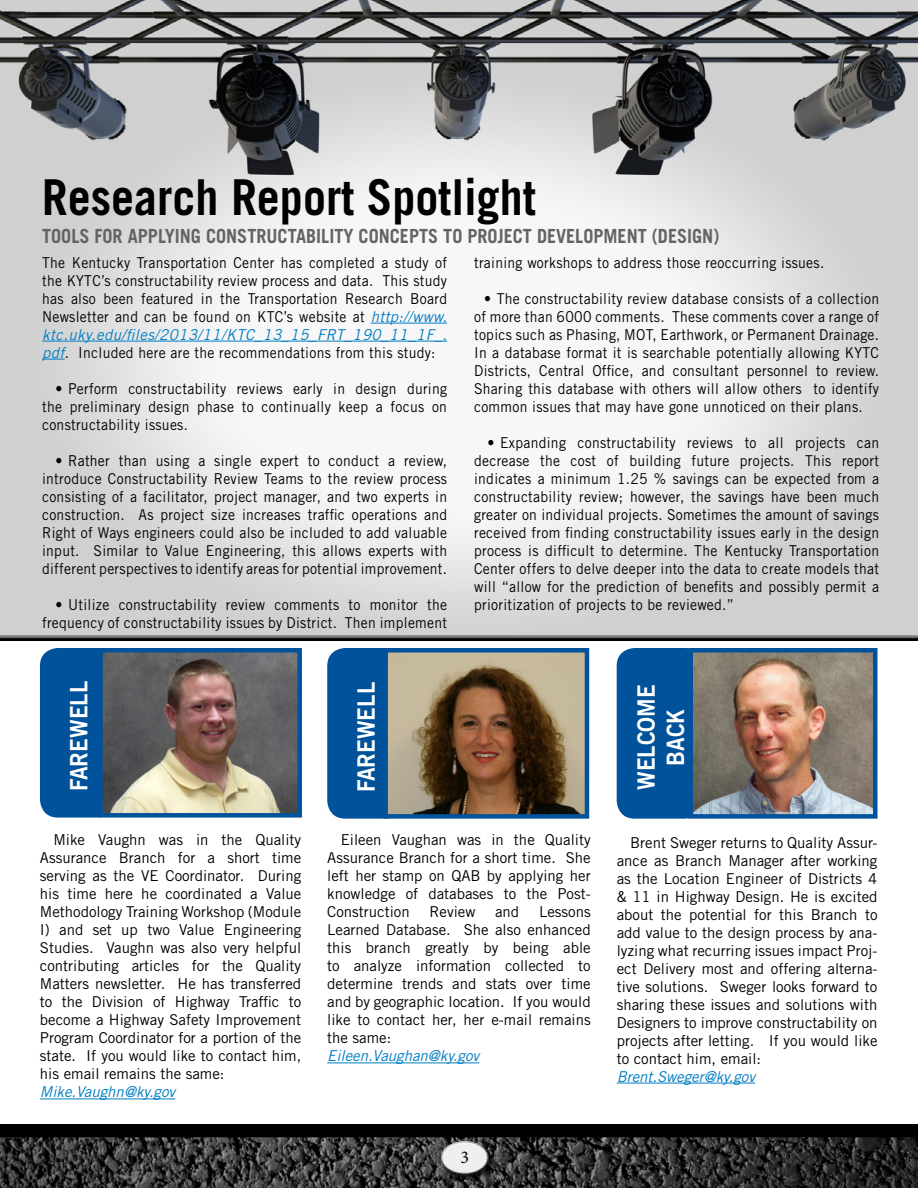
<style>
.page{position:relative;width:918px;height:1188px;background:#fff}
.page>*{position:absolute;margin:0;border:0;box-sizing:border-box;transform-origin:0 0}
.t1{font:700 49.5px "Trade Gothic";color:#000;scale:.93 1}
.t2{font:24px/29.2px "Trade Gothic Bold Two";color:#fff;text-align:center;scale:.93 1}
.t3{font:700 19.5px "Trade Gothic";color:#636466;scale:.93 1}
.t4{font:18px "Minion Pro";color:#000}
.t5{font:15px/18px "Trade Gothic";letter-spacing:.02em;color:#000;text-align:justify;scale:.93 1}
.t6{font:15px/18px "Trade Gothic";letter-spacing:.02em;color:#000;text-align:justify}
.t7{font:italic 15px "Trade Gothic";color:#007dc3}
.s1{font-style:italic;color:#007dc3}
</style>
<div class="page">
<img style="left:0;top:1125px;width:918px;height:63px">
<hr style="left:40px;top:1099px;width:135px;height:1px;background:#007dc3">
<div style="left:617px;top:648px;width:86px;height:171px;background:#00539b;border-radius:18px"></div>
<div style="left:327px;top:648px;width:76px;height:171px;background:#00539b;border-radius:18px"></div>
<img style="left:0;top:0;width:918px;height:632px">
<hr style="left:371px;top:323px;width:76px;height:1px;background:#007dc3">
<hr style="left:42px;top:341px;width:405px;height:1px;background:#007dc3">
<svg style="left:42px;top:359px;width:23px;height:1px"></svg>
<div style="left:0;top:632px;width:918px;height:10px;background:#d0d0d0"></div>
<div style="left:0;top:633px;width:918px;height:9px;background:#000;opacity:.75"></div>
<hr style="left:327px;top:1063px;width:152px;height:1px;background:#007dc3">
<hr style="left:617px;top:1083px;width:138px;height:1px;background:#007dc3">
<img style="left:388px;top:653px;width:196px;height:161px">
<div style="left:383px;top:648px;width:206px;height:171px;border:4px solid #00539b"></div>
<img style="left:693px;top:653px;width:180px;height:161px">
<div style="left:688px;top:648px;width:190px;height:171px;border:4px solid #00539b"></div>
<div style="left:40px;top:648px;width:76px;height:170px;background:#00539b;border-radius:18px"></div>
<img style="left:103px;top:653px;width:194px;height:160px">
<div style="left:98px;top:648px;width:204px;height:170px;border:4px solid #00539b"></div>
<div style="left:442px;top:1142px;width:53px;height:39px;background:#000;opacity:.75"></div>
<div style="left:437px;top:1138px;width:53px;height:27px;background:#fff;opacity:.75"></div>
<div style="left:440px;top:1148px;width:53px;height:28px;background:#000;opacity:.75"></div>
<h1 class="t1" style="left:42px;top:167px;width:532px">Research Report Spotlight</h1>
<h3 class="t3" style="left:42px;top:224px;width:730px">TOOLS FOR APPLYING CONSTRUCTABILITY CONCEPTS TO PROJECT DEVELOPMENT (DESIGN)</h3>
<p class="t5" style="left:42px;top:253px;width:437px">The Kentucky Transportation Center has completed a study of the KYTC’s constructability review process and data. This study has also been featured in the Transportation Research Board Newsletter and can be found on KTC’s website at <span class="s1">http://www. ktc.uky.edu/files/2013/11/KTC_13_15_FRT_190_11_1F_. pdf</span>. Included here are the recommendations from this study:</p>
<p class="t5" style="left:42px;top:379px;width:437px;text-indent:14px">• Perform constructability reviews early in design during the preliminary design phase to continually keep a focus on constructability issues.</p>
<p class="t5" style="left:42px;top:451px;width:437px;text-indent:14px">• Rather than using a single expert to conduct a review, introduce Constructability Review Teams to the review process consisting of a facilitator, project manager, and two experts in construction. As project size increases traffic operations and Right of Ways engineers could also be included to add valuable input. Similar to Value Engineering, this allows experts with different perspectives to identify areas for potential improvement.</p>
<p class="t5" style="left:42px;top:595px;width:437px;text-align:right">• Utilize constructability review comments to monitor the frequency of constructability issues by District. Then implement</p>
<p class="t5" style="left:474px;top:253px;width:378px">training workshops to address those reoccurring issues.</p>
<p class="t5" style="left:474px;top:289px;width:437px;text-indent:10px">• The constructability review database consists of a collection of more than 6000 comments. These comments cover a range of topics such as Phasing, MOT, Earthwork, or Permanent Drainage.<br>In a database format it is searchable potentially allowing KYTC Districts, Central Office, and consultant personnel to review.<br>Sharing this database with others will allow others to identify common issues that may have gone unnoticed on their plans.</p>
<p class="t5" style="left:474px;top:433px;width:437px;text-indent:14px">• Expanding constructability reviews to all projects can decrease the cost of building future projects. This report indicates a minimum 1.25 % savings can be expected from a constructability review; however, the savings have been much greater on individual projects. Sometimes the amount of savings received from finding constructability issues early in the design process is difficult to determine. The Kentucky Transportation Center offers to delve deeper into the data to create models that will “allow for the prediction of benefits and possibly permit a prioritization of projects to be reviewed.”</p>
<h2 class="t2" style="left:64px;top:791px;width:120px;rotate:-90deg">FAREWELL</h2>
<h2 class="t2" style="left:351px;top:792px;width:120px;rotate:-90deg">FAREWELL</h2>
<h2 class="t2" style="left:631px;top:790px;width:115px;rotate:-90deg">WELCOME<br>BACK</h2>
<p class="t6" style="left:40px;top:831px;width:263px;text-indent:14px">Mike Vaughn was in the Quality Assurance Branch for a short time serving as the VE Coordinator. During his time here he coordinated a Value Methodology Training Workshop (Module I) and set up two Value Engineering Studies. Vaughn was also very helpful contributing articles for the Quality Matters newsletter. He has transferred to the Division of Highway Traffic to become a Highway Safety Improvement Program Coordinator for a portion of the state. If you would like to contact him, his email remains the same:</p>
<p class="t7" style="left:40px;top:1083px;width:137px">Mike.Vaughn@ky.gov</p>
<p class="t6" style="left:327px;top:831px;width:265px;text-indent:14px">Eileen Vaughan was in the Quality Assurance Branch for a short time. She left her stamp on QAB by applying her knowledge of databases to the Post-Construction</p>
<p class="t6" style="left:430px;top:903px;width:47px">Review</p>
<p class="t6" style="left:495px;top:903px;width:26px">and</p>
<p class="t6" style="left:327px;top:903px;width:265px;text-indent:212px">Lessons Learned Database. She also enhanced this branch greatly by being able to analyze information collected to determine trends and stats over time and by geographic location. If you would like to contact her, her e-mail remains the same:</p>
<p class="t7" style="left:327px;top:1047px;width:154px">Eileen.Vaughan@ky.gov</p>
<p class="t6" style="left:617px;top:833px;width:262px;text-indent:14px">Brent Sweger returns to Quality Assur&shy;ance as Branch Manager after working as the Location Engineer of Districts 4 &amp; 11 in Highway Design. He is excited about the potential for this Branch to add value to the design process by ana&shy;lyzing what recurring issues impact Proj&shy;ect Delivery most and offering alterna&shy;tive solutions. Sweger looks forward to sharing these issues and solutions with Designers to improve constructability on projects after letting. If you would like to contact him, email:</p>
<p class="t7" style="left:617px;top:1067px;width:140px">Brent.Sweger@ky.gov</p>
<p class="t4" style="left:461px;top:1146px;width:10px">3</p>
</div>
